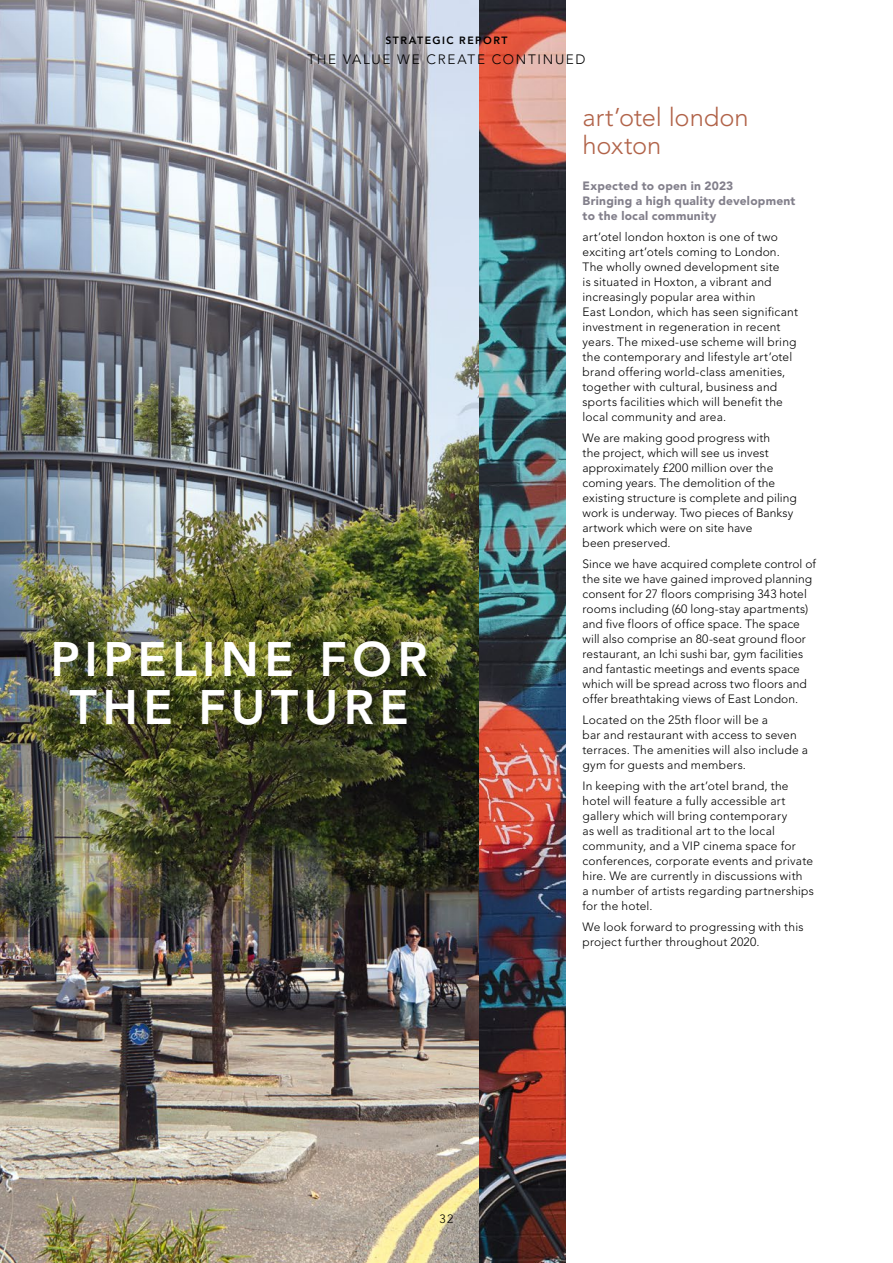
<style>
.page{position:relative;width:893px;height:1263px;background:#fff}
.page>*{position:absolute;margin:0;border:0;box-sizing:border-box;transform-origin:0 0}
.t1{font:800 48px/48px "Avenir LT Std";letter-spacing:.11em;color:#fff;text-align:center}
.t2{font:300 25.5px/28.5px "Avenir LT Std";letter-spacing:-.005em;color:#b16349}
.t3{font:300 13.5px "Avenir LT Std";letter-spacing:.13em;color:#000}
.t4{font:300 12px/15px "Avenir LT Std";letter-spacing:.015em;color:#000}
.t5{font:900 12px/15px "Avenir LT Std";letter-spacing:.02em;color:#827f8b}
.t6{font:800 10.5px "Avenir LT Std";letter-spacing:.14em;color:#000}
</style>
<div class="page">
<img style="left:0;top:0;width:566px;height:1263px">
<p class="t6" style="left:385px;top:34px;width:124px">STRATEGIC REPORT</p>
<p class="t3" style="left:307px;top:52px;width:280px">THE VALUE WE CREATE CONTINUED</p>
<h1 class="t1" style="left:51px;top:635px;width:379px">PIPELINE FOR<br>THE FUTURE</h1>
<p class="t4" style="left:439px;top:1211px;width:16px">32</p>
<h2 class="t2" style="left:583px;top:103px;width:168px">art’otel london hoxton</h2>
<p class="t5" style="left:583px;top:179px;width:214px">Expected to open in 2023<br>Bringing a high quality development to the local community</p>
<p class="t4" style="left:583px;top:230px;width:217px">art’otel london hoxton is one of two exciting art’otels coming to London.<br>The wholly owned development site<br>is situated in Hoxton, a vibrant and increasingly popular area within<br>East London, which has seen significant investment in regeneration in recent years. The mixed-use scheme will bring the contemporary and lifestyle art’otel brand offering world-class amenities, together with cultural, business and sports facilities which will benefit the local community and area.</p>
<p class="t4" style="left:583px;top:431px;width:216px">We are making good progress with<br>the project, which will see us invest approximately £200 million over the coming years. The demolition of the existing structure is complete and piling work is underway. Two pieces of Banksy artwork which were on site have<br>been preserved.</p>
<p class="t4" style="left:583px;top:557px;width:235px">Since we have acquired complete control of the site we have gained improved planning consent for 27 floors comprising 343 hotel rooms including (60 long-stay apartments) and five floors of office space. The space will also comprise an 80-seat ground floor restaurant, an Ichi sushi bar, gym facilities and fantastic meetings and events space which will be spread across two floors and offer breathtaking views of East London.</p>
<p class="t4" style="left:583px;top:713px;width:227px">Located on the 25th floor will be a<br>bar and restaurant with access to seven terraces. The amenities will also include a gym for guests and members.</p>
<p class="t4" style="left:583px;top:779px;width:233px">In keeping with the art’otel brand, the hotel will feature a fully accessible art gallery which will bring contemporary<br>as well as traditional art to the local community, and a VIP cinema space for conferences, corporate events and private hire. We are currently in discussions with<br>a number of artists regarding partnerships for the hotel.</p>
<p class="t4" style="left:583px;top:920px;width:222px">We look forward to progressing with this project further throughout 2020.</p>
</div>
